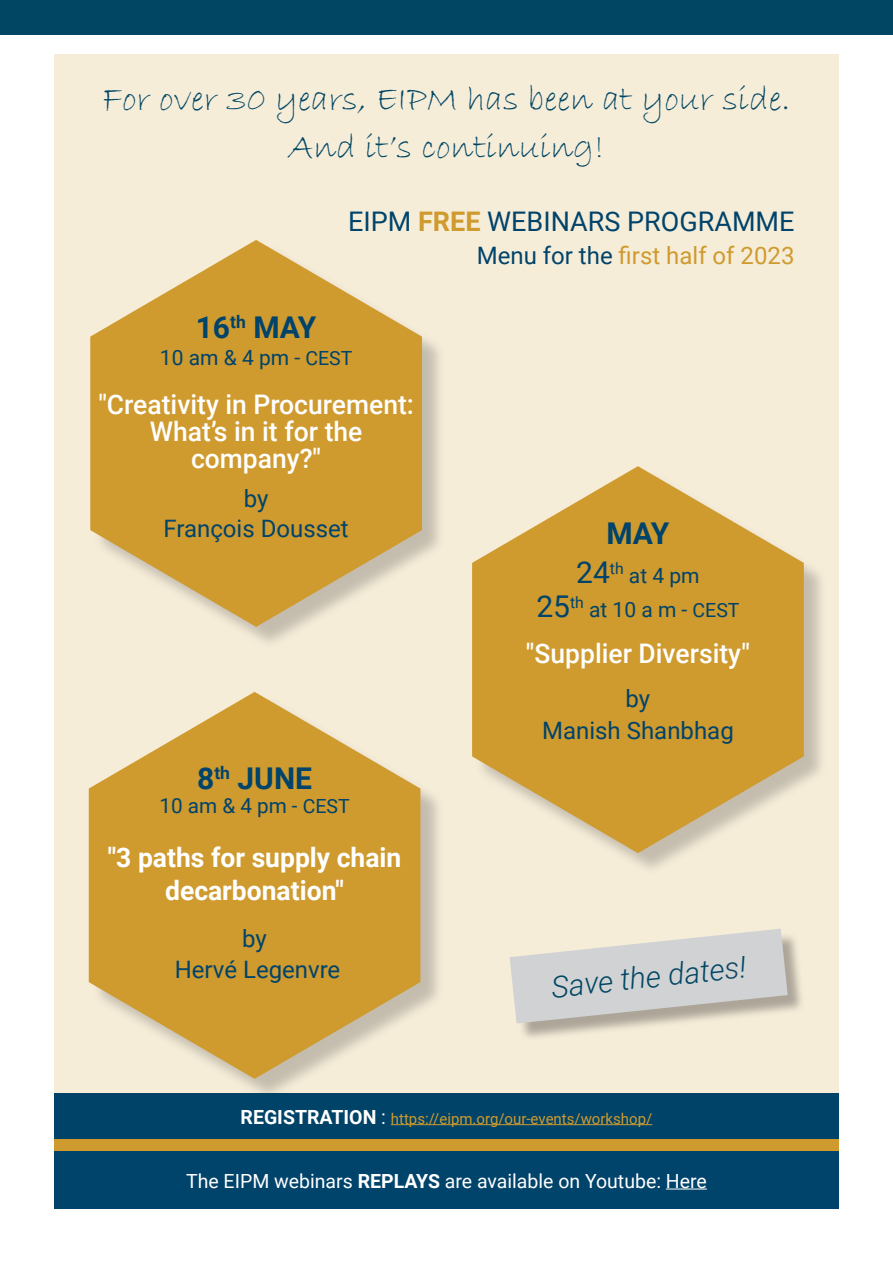
<style>
.page{position:relative;width:893px;height:1263px;background:#fff}
.page>*{position:absolute;margin:0;border:0;box-sizing:border-box;transform-origin:0 0}
.t1{font:36px "Bradley Hand ITC";color:#014663}
.t2{font:700 30px "Roboto";color:#00436b}
.body_2{font:italic 300 30px "Roboto";color:#014663}
.t3{font:500 27px/27px "Roboto";color:#fff;text-align:center}
.t4{font:700 27px/33px "Roboto";color:#fff;text-align:center}
.t5{font:27px "Roboto";color:#00436b}
.t6{font:24px "Roboto";color:#00436b}
.t7{font:24px "Roboto";color:#cf9a2e}
.t8{font:21px "Roboto";color:#00436b}
.t9{font:20.7px "Roboto";color:#00436b}
.t10{font:19.5px "Roboto";color:#fff}
.t11{font:15px "Roboto";color:#cf9a2e}
.s1{font-weight:700;color:#cf9a2e}
.s2{color:#00436b}
.s3{font-size:19.5px}
.s4{font-size:30px}
.s5{color:#144662}
.s6{font-weight:700;font-size:19.5px;color:#fff}
.s7{font-size:19.5px;color:#fff}
.s8{font-weight:700}
</style>
<div class="page">
<div style="left:0;top:0;width:893px;height:34px;background:#014663"></div>
<div style="left:54px;top:54px;width:785px;height:1155px;background:#f6edd9"></div>
<div style="left:93px;top:243px;width:353px;height:407px;background:#3c3a3a;opacity:.27"></div>
<svg style="left:90px;top:240px;width:332px;height:387px;fill:#cf9a2e"></svg>
<div style="left:475px;top:470px;width:353px;height:406px;background:#3c3a3a;opacity:.27"></div>
<svg style="left:472px;top:466px;width:332px;height:387px;fill:#cf9a2e"></svg>
<div style="left:54px;top:1094px;width:785px;height:45px;background:#004369"></div>
<hr style="left:391px;top:1124px;width:261px;height:1px;background:#cf9a2e">
<div style="left:54px;top:1151px;width:785px;height:58px;background:#00436b"></div>
<hr style="left:666px;top:1188px;width:41px;height:1px;background:#fff">
<div style="left:54px;top:1139px;width:785px;height:12px;background:#cf9a2e"></div>
<div style="left:91px;top:695px;width:353px;height:407px;background:#3c3a3a;opacity:.27"></div>
<svg style="left:89px;top:692px;width:331px;height:387px;fill:#cf9a2e"></svg>
<div style="left:512px;top:931px;width:294px;height:110px;background:#231f20;opacity:.35"></div>
<svg style="left:510px;top:929px;width:278px;height:94px"></svg>
<p class="t1" style="left:102px;top:76px;width:690px">For over 30 years, EIPM has been at your side.</p>
<p class="t1" style="left:288px;top:124px;width:318px">And it’s continuing!</p>
<p class="t5" style="left:348px;top:202px;width:448px">EIPM <span class="s1">FREE</span> WEBINARS PROGRAMME</p>
<p class="t7" style="left:477px;top:238px;width:319px"><span class="s2">Menu for the</span> first half of 2023</p>
<p class="t2" style="left:196px;top:307px;width:122px">16<sup>th</sup> MAY</p>
<p class="t8" style="left:160px;top:343px;width:194px">10 am &amp; 4 pm - <span class="s3">CEST</span></p>
<p class="t3" style="left:98px;top:389px;width:317px">"Creativity in Procurement:</p>
<p class="t3" style="left:150px;top:416px;width:214px">What’s in it for the company?"</p>
<p class="t6" style="left:244px;top:482px;width:26px">by</p>
<p class="t6" style="left:163px;top:512px;width:187px">François Dousset</p>
<p class="t2" style="left:606px;top:512px;width:65px">MAY</p>
<p class="t8" style="left:576px;top:560px;width:125px"><span class="s4">24</span><sup>th</sup> at 4 pm</p>
<p class="t8" style="left:536px;top:595px;width:205px"><span class="s4">25</span><sup>th</sup> at 10 a m - <span class="s3">CEST</span></p>
<p class="t3" style="left:526px;top:639px;width:225px">"Supplier Diversity"</p>
<p class="t6" style="left:626px;top:682px;width:26px">by</p>
<p class="t6" style="left:542px;top:713px;width:193px">Manish Shanbhag</p>
<p class="t2" style="left:197px;top:757px;width:116px">8<sup>th</sup> JUNE</p>
<p class="t9" style="left:159px;top:791px;width:192px">10 am &amp; 4 pm - <span class="s3">CEST</span></p>
<p class="t4" style="left:108px;top:840px;width:295px">"3 paths for supply chain decarbonation"</p>
<p class="t6" style="left:242px;top:921px;width:26px">by</p>
<p class="t6" style="left:175px;top:952px;width:167px">Hervé Legenvre</p>
<p class="body_2" style="left:549px;top:966px;width:197px;rotate:-6deg">Save the date<span class="s5">s</span>!</p>
<p class="t11" style="left:241px;top:1108px;width:413px"><span class="s6">REGISTRATION</span> <span class="s7">:</span> https://eipm.org/our-events/workshop/</p>
<p class="t10" style="left:186px;top:1167px;width:522px">The EIPM webinars <span class="s8">REPLAYS</span> are available on Youtube: Here</p>
</div>
